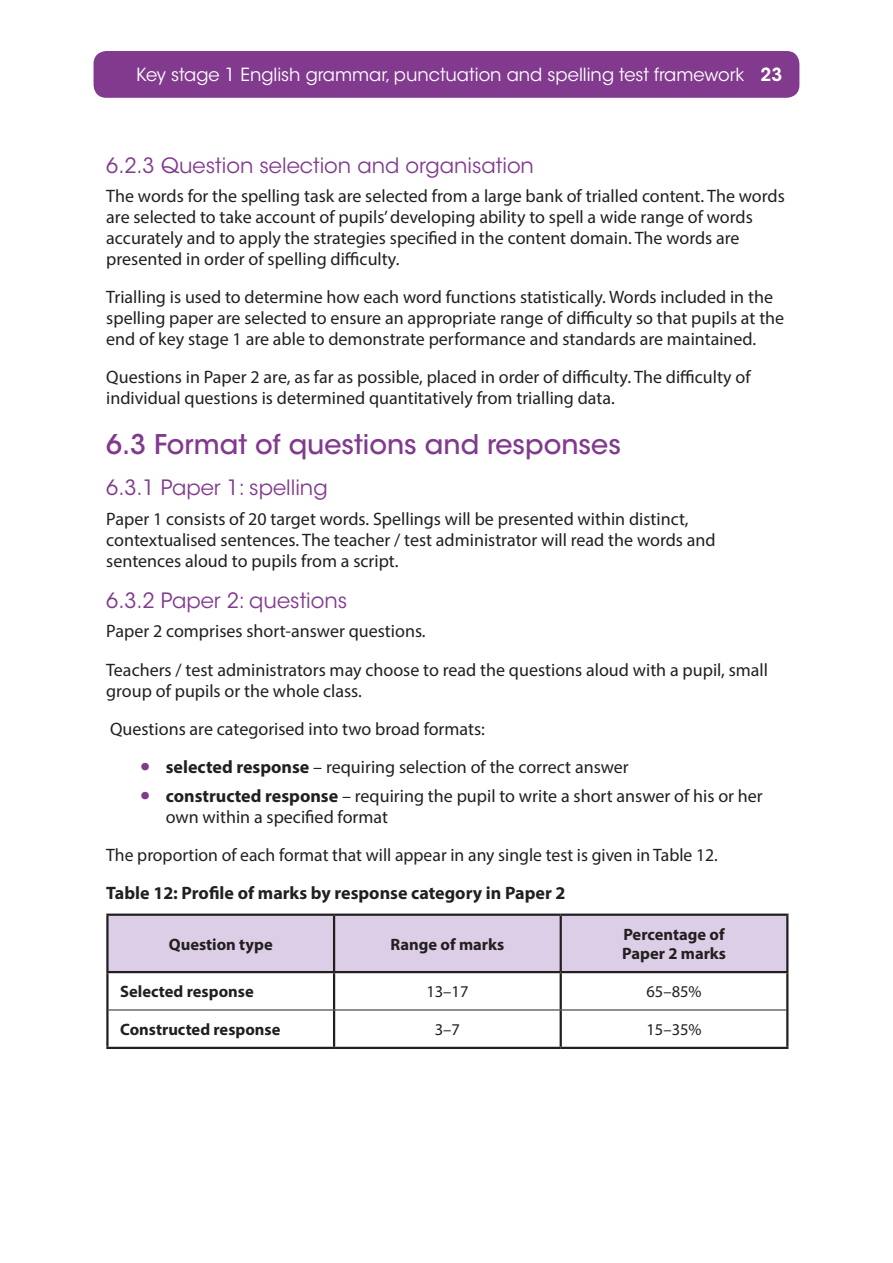
<style>
.page{position:relative;width:893px;height:1263px;background:#fff}
.page>*{position:absolute;margin:0;border:0;box-sizing:border-box;transform-origin:0 0}
.Heading_2{font:500 27px "ITC Avant Garde Std";color:#813a8e}
.Heading_3{font:21px "ITC Avant Garde Std Bk 2";color:#813a8e}
.P__paragraph_text{font:18px/21px "Myriad Pro";color:#231f20}
.t1{font:18px "ITC Avant Garde Std Bk 2";color:#fff}
.Heading_4{font:700 18px "Myriad Pro";color:#231f20}
.Table_header_bold{font:700 16.5px/19.5px "Myriad Pro";color:#231f20}
.Table_body_LEFT{font:700 16.5px "Myriad Pro";color:#231f20}
.Table_body{font:16.5px "Myriad Pro";color:#231f20}
.s1{font-family:"ITC Avant Garde Std Demi 2"}
.s2{font-size:36px;color:#813a8e}
.s3{font-weight:700}
</style>
<div class="page">
<div style="left:94px;top:51px;width:705px;height:47px;background:#813a8e;border-radius:13px"></div>
<div style="left:109px;top:916px;width:677px;height:55px;background:#dccee6"></div>
<svg style="left:109px;top:973px;width:677px;height:74px"></svg>
<hr style="left:106px;top:913px;width:228px;height:3px;background:#231f20">
<hr style="left:106px;top:916px;width:3px;height:55px;background:#231f20">
<hr style="left:334px;top:913px;width:227px;height:3px;background:#231f20">
<hr style="left:333px;top:916px;width:2px;height:55px;background:#231f20">
<hr style="left:561px;top:913px;width:227px;height:3px;background:#231f20">
<hr style="left:560px;top:916px;width:2px;height:55px;background:#231f20">
<hr style="left:786px;top:916px;width:2px;height:55px;background:#231f20">
<hr style="left:106px;top:973px;width:3px;height:37px;background:#231f20">
<hr style="left:333px;top:973px;width:2px;height:36px;background:#231f20">
<hr style="left:560px;top:973px;width:2px;height:36px;background:#231f20">
<hr style="left:786px;top:973px;width:2px;height:37px;background:#231f20">
<hr style="left:106px;top:1010px;width:3px;height:37px;background:#231f20">
<hr style="left:333px;top:1010px;width:2px;height:37px;background:#231f20">
<hr style="left:560px;top:1010px;width:2px;height:37px;background:#231f20">
<hr style="left:786px;top:1010px;width:2px;height:37px;background:#231f20">
<hr style="left:106px;top:1047px;width:228px;height:2px;background:#231f20">
<hr style="left:334px;top:1047px;width:227px;height:2px;background:#231f20">
<hr style="left:561px;top:1047px;width:227px;height:2px;background:#231f20">
<hr style="left:106px;top:971px;width:228px;height:2px;background:#231f20">
<hr style="left:334px;top:971px;width:227px;height:2px;background:#231f20">
<hr style="left:561px;top:971px;width:227px;height:2px;background:#231f20">
<hr style="left:109px;top:1009px;width:225px;height:1px;background:#231f20">
<hr style="left:334px;top:1009px;width:227px;height:1px;background:#231f20">
<hr style="left:561px;top:1009px;width:225px;height:1px;background:#231f20">
<p class="t1" style="left:136px;top:63px;width:648px">Key stage 1 English grammar, punctuation and spelling test framework <span class="s1">23</span></p>
<p class="Heading_3" style="left:106px;top:153px;width:429px">6.2.3 Question selection and organisation</p>
<p class="P__paragraph_text" style="left:106px;top:186px;width:680px">The words for the spelling task are selected from a large bank of trialled content. The words are selected to take account of pupils’ developing ability to spell a wide range of words accurately and to apply the strategies specified in the content domain. The words are presented in order of spelling difficulty.</p>
<p class="P__paragraph_text" style="left:106px;top:287px;width:679px">Trialling is used to determine how each word functions statistically. Words included in the spelling paper are selected to ensure an appropriate range of difficulty so that pupils at the end of key stage 1 are able to demonstrate performance and standards are maintained.</p>
<p class="P__paragraph_text" style="left:106px;top:367px;width:646px">Questions in Paper 2 are, as far as possible, placed in order of difficulty. The difficulty of individual questions is determined quantitatively from trialling data.</p>
<p class="Heading_2" style="left:106px;top:428px;width:516px">6.3 Format of questions and responses</p>
<p class="Heading_3" style="left:106px;top:475px;width:223px">6.3.1 Paper 1: spelling</p>
<p class="P__paragraph_text" style="left:106px;top:508px;width:611px">Paper 1 consists of 20 target words. Spellings will be presented within distinct, contextualised sentences. The teacher / test administrator will read the words and sentences aloud to pupils from a script.</p>
<p class="Heading_3" style="left:106px;top:588px;width:242px">6.3.2 Paper 2: questions</p>
<p class="P__paragraph_text" style="left:106px;top:621px;width:321px">Paper 2 comprises short-answer questions.</p>
<p class="P__paragraph_text" style="left:106px;top:659px;width:663px">Teachers / test administrators may choose to read the questions aloud with a pupil, small group of pupils or the whole class.</p>
<p class="P__paragraph_text" style="left:110px;top:718px;width:376px">Questions are categorised into two broad formats:</p>
<p class="P__paragraph_text" style="left:140px;top:756px;width:490px"><span class="s2">•</span> <span class="s3">selected response</span> – requiring selection of the correct answer</p>
<p class="P__paragraph_text" style="left:166px;top:785px;width:598px;text-indent:-26px"><span class="s2">•</span> <span class="s3">constructed response</span> – requiring the pupil to write a short answer of his or her own within a specified format</p>
<p class="P__paragraph_text" style="left:106px;top:844px;width:613px">The proportion of each format that will appear in any single test is given in Table 12.</p>
<p class="Heading_4" style="left:106px;top:881px;width:461px">Table 12: Profile of marks by response category in Paper 2</p>
<p class="Table_header_bold" style="left:169px;top:934px;width:105px">Question type</p>
<p class="Table_header_bold" style="left:391px;top:934px;width:115px">Range of marks</p>
<p class="Table_header_bold" style="left:622px;top:924px;width:105px">Percentage of<br>Paper 2 marks</p>
<p class="Table_body_LEFT" style="left:120px;top:981px;width:135px">Selected response</p>
<p class="Table_body" style="left:426px;top:981px;width:44px">13–17</p>
<p class="Table_body" style="left:646px;top:981px;width:57px">65–85%</p>
<p class="Table_body_LEFT" style="left:120px;top:1019px;width:162px">Constructed response</p>
<p class="Table_body" style="left:435px;top:1019px;width:27px">3–7</p>
<p class="Table_body" style="left:646px;top:1019px;width:57px">15–35%</p>
</div>
